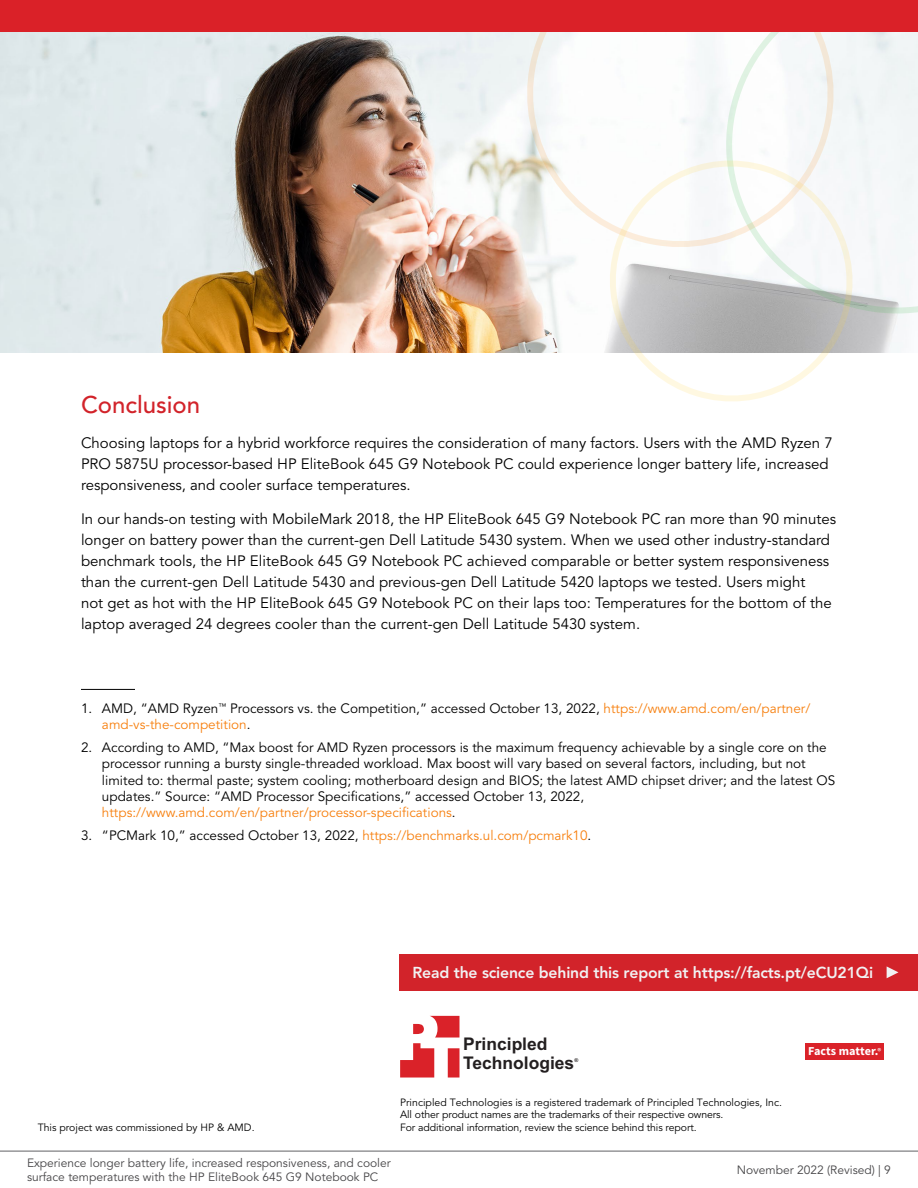
<style>
.page{position:relative;width:918px;height:1188px;background:#fff}
.page>*{position:absolute;margin:0;border:0;box-sizing:border-box;transform-origin:0 0}
.t1{font:500 24px "Avenir LT Pro";color:#d2232a}
.t2{font:700 17.4px/18.6px "Arial";color:#231f20}
.t3{font:800 15.75px "Avenir LT Pro";letter-spacing:-.01em;color:#f1f1f2}
.t4{font:15px/21px "Avenir LT Pro";color:#000}
.t5{font:13.5px/16.2px "Avenir LT Pro";color:#000}
.t6{font:700 12.15px "Source Sans Pro";color:#fff}
.t7{font:12px/14.4px "Avenir LT Pro";color:#464547}
.t8{font:10.5px/12.6px "Avenir LT Pro";letter-spacing:-.01em;color:#000}
.t9{font:700 5.25px "Arial";color:#231f20}
.s1{color:#f7800f}
.s2{font-weight:600;font-size:8.55px}
</style>
<div class="page">
<hr style="left:81px;top:689px;width:54px;height:1px;background:#000">
<img style="left:0;top:32px;width:903px;height:320px">
<svg style="left:512px;top:32px;width:198px;height:230px"></svg>
<svg style="left:710px;top:32px;width:208px;height:298px"></svg>
<svg style="left:599px;top:150px;width:264px;height:252px"></svg>
<svg style="left:400px;top:1016px;width:59px;height:62px"></svg>
<div style="left:805px;top:1043px;width:78px;height:17px;background:#da2229"></div>
<div style="left:399px;top:954px;width:519px;height:37px;background:#d2232a"></div>
<svg style="left:887px;top:966px;width:11px;height:12px"></svg>
<hr style="left:0;top:1151px;width:918px;height:1px;background:#616264">
<div style="left:0;top:0;width:918px;height:32px;background:#da2128"></div>
<h1 class="t1" style="left:81px;top:391px;width:121px">Conclusion</h1>
<p class="t4" style="left:81px;top:433px;width:753px">Choosing laptops for a hybrid workforce requires the consideration of many factors. Users with the AMD Ryzen 7<br>PRO 5875U processor-based HP EliteBook 645 G9 Notebook PC could experience longer battery life, increased responsiveness, and cooler surface temperatures.</p>
<p class="t4" style="left:81px;top:509px;width:757px">In our hands-on testing with MobileMark 2018, the HP EliteBook 645 G9 Notebook PC ran more than 90 minutes longer on battery power than the current-gen Dell Latitude 5430 system. When we used other industry-standard benchmark tools, the HP EliteBook 645 G9 Notebook PC achieved comparable or better system responsiveness than the current-gen Dell Latitude 5430 and previous-gen Dell Latitude 5420 laptops we tested. Users might<br>not get as hot with the HP EliteBook 645 G9 Notebook PC on their laps too: Temperatures for the bottom of the laptop averaged 24 degrees cooler than the current-gen Dell Latitude 5430 system.</p>
<p class="t5" style="left:102px;top:701px;width:710px;text-indent:-21px">1. AMD, “AMD Ryzen<sup>™</sup> Processors vs. the Competition,” accessed October 13, 2022, <span class="s1">https://www.amd.com/en/partner/ amd-vs-the-competition</span>.</p>
<p class="t5" style="left:102px;top:740px;width:735px;text-indent:-21px">2. According to AMD, “Max boost for AMD Ryzen processors is the maximum frequency achievable by a single core on the processor running a bursty single-threaded workload. Max boost will vary based on several factors, including, but not limited to: thermal paste; system cooling; motherboard design and BIOS; the latest AMD chipset driver; and the latest OS updates.” Source: “AMD Processor Specifications,” accessed October 13, 2022, <span class="s1">https://www.amd.com/en/partner/processor-specifications</span>.</p>
<p class="t5" style="left:81px;top:828px;width:512px">3. “PCMark 10,” accessed October 13, 2022, <span class="s1">https://benchmarks.ul.com/pcmark10</span>.</p>
<p class="t3" style="left:413px;top:964px;width:462px">Read the science behind this report at https://facts.pt/eCU21Qi</p>
<p class="t8" style="left:38px;top:1121px;width:218px">This project was commissioned by HP &amp; AMD.</p>
<p class="t2" style="left:463px;top:1036px;width:113px">Principled<br>Technologies</p>
<p class="t9" style="left:574px;top:1057px;width:5px">®</p>
<p class="t8" style="left:400px;top:1096px;width:383px">Principled Technologies is a registered trademark of Principled Technologies, Inc.<br>All other product names are the trademarks of their respective owners.<br>For additional information, review the science behind this report.</p>
<p class="t6" style="left:808px;top:1043px;width:74px">Facts matter.<span class="s2">®</span></p>
<p class="t7" style="left:27px;top:1156px;width:365px">Experience longer battery life, increased responsiveness, and cooler surface temperatures with the HP EliteBook 645 G9 Notebook PC</p>
<p class="t7" style="left:737px;top:1163px;width:156px">November 2022 (Revised) | 9</p>
</div>
